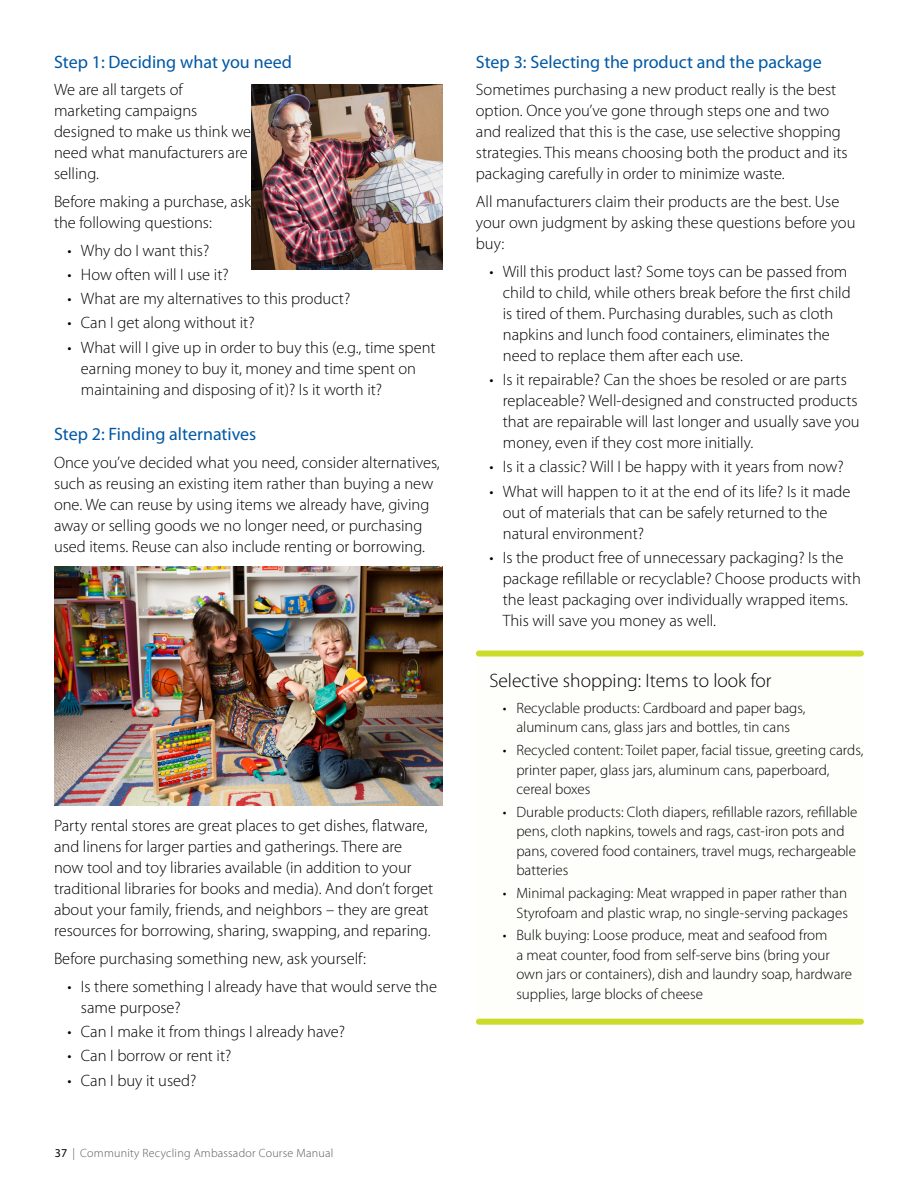
<style>
.page{position:relative;width:918px;height:1188px;background:#fff}
.page>*{position:absolute;margin:0;border:0;box-sizing:border-box;transform-origin:0 0}
.t1{font:300 19.5px "Myriad Pro";color:#000}
.t2{font:18px "Myriad Pro";color:#0058a4}
.t3{font:300 16.5px/21px "Myriad Pro";color:#000}
.t4{font:300 15px/19.5px "Myriad Pro";color:#000}
.t5{font:300 12px "Myriad Pro";letter-spacing:.02em;color:#58595b}
.s1{font-weight:400;color:#000}
</style>
<div class="page">
<div style="left:476px;top:651px;width:388px;height:371px;background:#fefefb"></div>
<div style="left:479px;top:651px;width:382px;height:6px;background:#cbdb2a"></div>
<div style="left:479px;top:1019px;width:382px;height:6px;background:#cbdb2a"></div>
<img style="left:251px;top:84px;width:191px;height:186px">
<img style="left:54px;top:567px;width:388px;height:239px">
<p class="t2" style="left:54px;top:52px;width:239px">Step 1: Deciding what you need</p>
<p class="t3" style="left:54px;top:80px;width:199px">We are all targets of marketing campaigns designed to make us think we need what manufacturers are selling.</p>
<p class="t3" style="left:54px;top:191px;width:199px">Before making a purchase, ask the following questions:</p>
<p class="t3" style="left:67px;top:240px;width:143px">• Why do I want this?</p>
<p class="t3" style="left:67px;top:264px;width:163px">• How often will I use it?</p>
<p class="t3" style="left:67px;top:289px;width:284px">• What are my alternatives to this product?</p>
<p class="t3" style="left:67px;top:313px;width:189px">• Can I get along without it?</p>
<p class="t3" style="left:81px;top:337px;width:356px;text-indent:-13px">• What will I give up in order to buy this (e.g., time spent earning money to buy it, money and time spent on maintaining and disposing of it)? Is it worth it?</p>
<p class="t2" style="left:54px;top:424px;width:204px">Step 2: Finding alternatives</p>
<p class="t3" style="left:54px;top:452px;width:387px">Once you’ve decided what you need, consider alternatives, such as reusing an existing item rather than buying a new one. We can reuse by using items we already have, giving away or selling goods we no longer need, or purchasing used items. Reuse can also include renting or borrowing.</p>
<p class="t3" style="left:54px;top:816px;width:381px">Party rental stores are great places to get dishes, flatware, and linens for larger parties and gatherings. There are now tool and toy libraries available (in addition to your traditional libraries for books and media). And don’t forget about your family, friends, and neighbors – they are great resources for borrowing, sharing, swapping, and reparing.</p>
<p class="t3" style="left:54px;top:948px;width:313px">Before purchasing something new, ask yourself:</p>
<p class="t3" style="left:81px;top:976px;width:358px;text-indent:-13px">• Is there something I already have that would serve the same purpose?</p>
<p class="t3" style="left:67px;top:1021px;width:279px">• Can I make it from things I already have?</p>
<p class="t3" style="left:67px;top:1046px;width:165px">• Can I borrow or rent it?</p>
<p class="t3" style="left:67px;top:1070px;width:130px">• Can I buy it used?</p>
<p class="t5" style="left:55px;top:1146px;width:280px"><span class="s1">37</span> | Community Recycling Ambassador Course Manual</p>
<p class="t2" style="left:476px;top:52px;width:347px">Step 3: Selecting the product and the package</p>
<p class="t3" style="left:476px;top:80px;width:373px">Sometimes purchasing a new product really is the best option. Once you’ve gone through steps one and two and realized that this is the case, use selective shopping strategies. This means choosing both the product and its packaging carefully in order to minimize waste.</p>
<p class="t3" style="left:476px;top:191px;width:381px">All manufacturers claim their products are the best. Use your own judgment by asking these questions before you buy:</p>
<p class="t3" style="left:503px;top:261px;width:349px;text-indent:-13px">• Will this product last? Some toys can be passed from child to child, while others break before the first child is tired of them. Purchasing durables, such as cloth napkins and lunch food containers, eliminates the need to replace them after each use.</p>
<p class="t3" style="left:503px;top:369px;width:358px;text-indent:-13px">• Is it repairable? Can the shoes be resoled or are parts replaceable? Well-designed and constructed products that are repairable will last longer and usually save you money, even if they cost more initially.</p>
<p class="t3" style="left:489px;top:457px;width:356px">• Is it a classic? Will I be happy with it years from now?</p>
<p class="t3" style="left:503px;top:481px;width:349px;text-indent:-13px">• What will happen to it at the end of its life? Is it made out of materials that can be safely returned to the natural environment?</p>
<p class="t3" style="left:503px;top:547px;width:360px;text-indent:-13px">• Is the product free of unnecessary packaging? Is the package refillable or recyclable? Choose products with the least packaging over individually wrapped items.<br>This will save you money as well.</p>
<p class="t1" style="left:489px;top:669px;width:284px">Selective shopping: Items to look for</p>
<p class="t4" style="left:503px;top:698px;width:304px;text-align:center">• Recyclable products: Cardboard and paper bags, aluminum cans, glass jars and bottles, tin cans</p>
<p class="t4" style="left:516px;top:741px;width:349px;text-indent:-14px">• Recycled content: Toilet paper, facial tissue, greeting cards, printer paper, glass jars, aluminum cans, paperboard, cereal boxes</p>
<p class="t4" style="left:516px;top:802px;width:343px;text-indent:-14px">• Durable products: Cloth diapers, refillable razors, refillable pens, cloth napkins, towels and rags, cast-iron pots and pans, covered food containers, travel mugs, rechargeable batteries</p>
<p class="t4" style="left:503px;top:884px;width:347px;text-align:right">• Minimal packaging: Meat wrapped in paper rather than<br>Styrofoam and plastic wrap, no single-serving packages</p>
<p class="t4" style="left:516px;top:926px;width:337px;text-indent:-14px">• Bulk buying: Loose produce, meat and seafood from<br>a meat counter, food from self-serve bins (bring your own jars or containers), dish and laundry soap, hardware supplies, large blocks of cheese</p>
</div>
